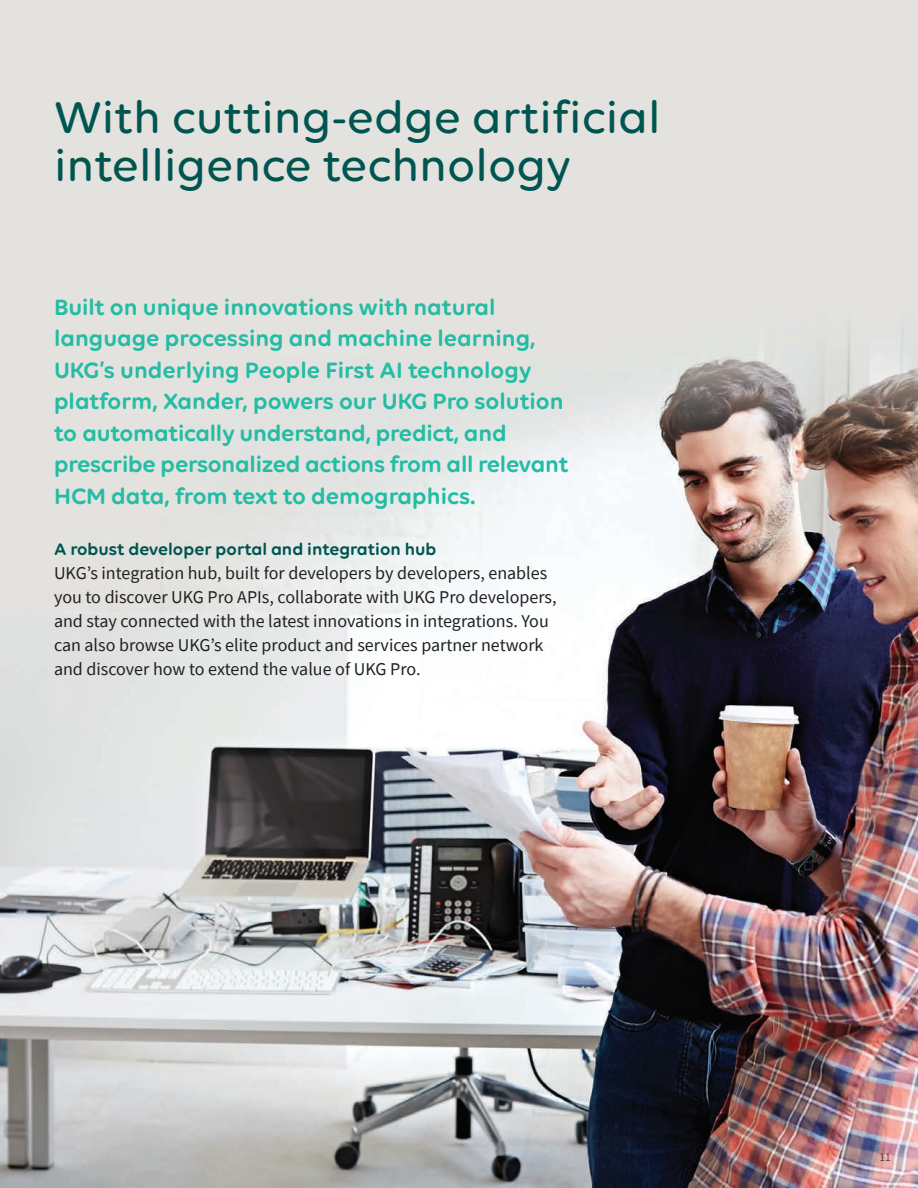
<style>
.page{position:relative;width:918px;height:1188px;background:#fff}
.page>*{position:absolute;margin:0;border:0;box-sizing:border-box;transform-origin:0 0}
.Main_headline_Dark_T{font:500 48px/48px "Volte Rounded";color:#005550}
.Subhead_16_21_Dark_T{font:600 24px/31.5px "Volte Rounded";color:#24bca4}
.Body_text_9_12_Black{font:18px/24px "Source Sans Pro";color:#231f20}
.Body_text_header_12{font:600 18px "Volte Rounded";color:#005550}
.Page_number{font:300 12px "Source Sans Pro";color:#231f20}
</style>
<div class="page">
<img style="left:0;top:0;width:918px;height:1188px">
<p class="Main_headline_Dark_T" style="left:54px;top:92px;width:608px">With cutting-edge artificial intelligence technology</p>
<p class="Subhead_16_21_Dark_T" style="left:54px;top:291px;width:516px">Built on unique innovations with natural language processing and machine learning, UKG’s underlying People First AI technology platform, Xander, powers our UKG Pro solution to automatically understand, predict, and prescribe personalized actions from all relevant HCM data, from text to demographics.</p>
<p class="Body_text_header_12" style="left:54px;top:539px;width:384px">A robust developer portal and integration hub</p>
<p class="Body_text_9_12_Black" style="left:54px;top:561px;width:504px">UKG’s integration hub, built for developers by developers, enables you to discover UKG Pro APIs, collaborate with UKG Pro developers, and stay connected with the latest innovations in integrations. You can also browse UKG’s elite product and services partner network and discover how to extend the value of UKG Pro.</p>
<p class="Page_number" style="left:880px;top:1150px;width:13px">11</p>
</div>
